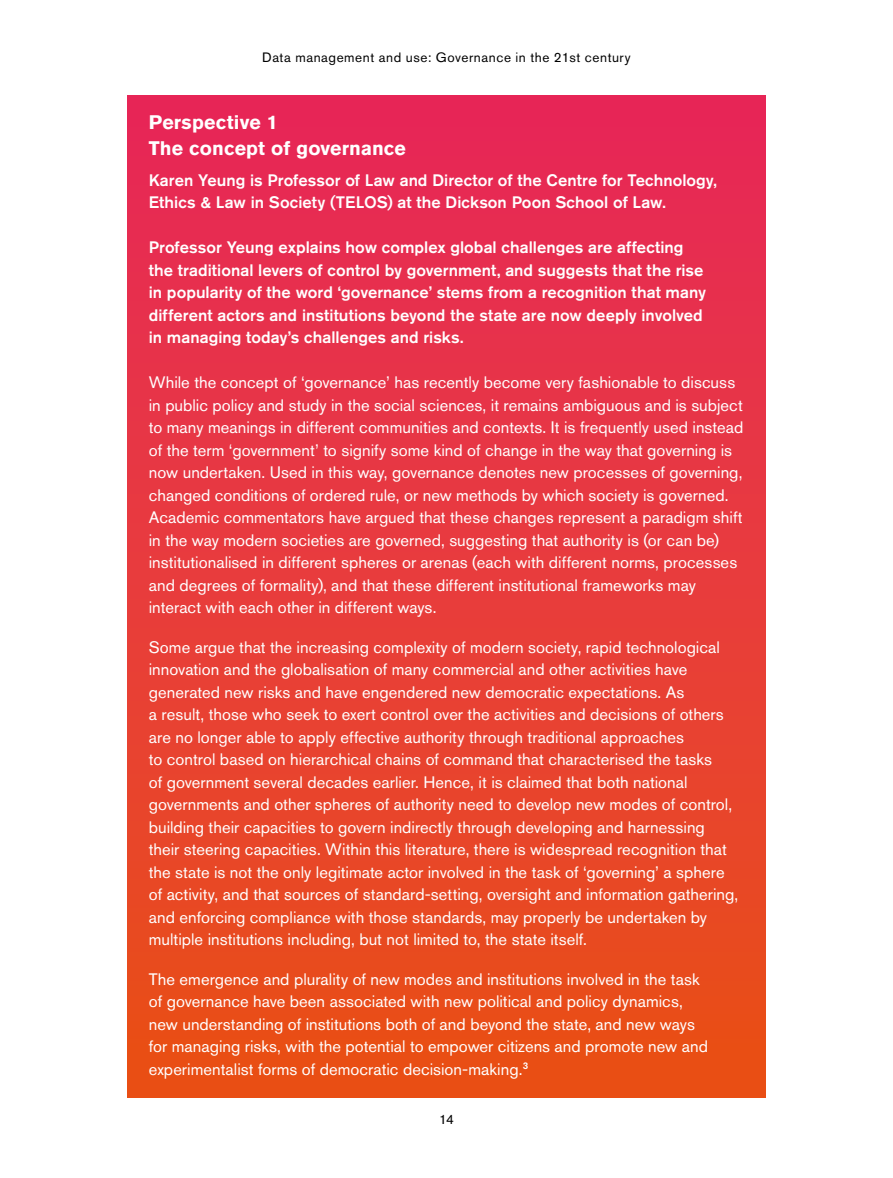
<style>
.page{position:relative;width:893px;height:1178px;background:#fff}
.page>*{position:absolute;margin:0;border:0;box-sizing:border-box;transform-origin:0 0}
.t1{font:700 19.5px/25.5px "Akzidenz Grotesk BE";letter-spacing:.005em;color:#fff}
.t2{font:16.5px/22.5px "Akzidenz Grotesk BE";letter-spacing:.005em;color:#fff}
.t3{font:500 16.5px/22.5px "Akzidenz Grotesk BE";letter-spacing:.005em;color:#fff}
.t4{font:13.5px "Akzidenz Grotesk BE";letter-spacing:.04em;color:#000}
</style>
<div class="page">
<div style="left:128px;top:96px;width:637px;height:1001px;background:linear-gradient(to bottom,#e7275c,#e95116)"></div>
<p class="t4" style="left:262px;top:49px;width:370px">Data management and use: Governance in the 21st century</p>
<p class="t1" style="left:149px;top:110px;width:259px">Perspective 1<br>The concept of governance</p>
<p class="t3" style="left:149px;top:168px;width:570px">Karen Yeung is Professor of Law and Director of the Centre for Technology,<br>Ethics &amp; Law in Society (TELOS) at the Dickson Poon School of Law.</p>
<p class="t3" style="left:149px;top:236px;width:559px">Professor Yeung explains how complex global challenges are affecting the traditional levers of control by government, and suggests that the rise in popularity of the word ‘governance’ stems from a recognition that many different actors and institutions beyond the state are now deeply involved in managing today’s challenges and risks.</p>
<p class="t2" style="left:149px;top:371px;width:596px">While the concept of ‘governance’ has recently become very fashionable to discuss in public policy and study in the social sciences, it remains ambiguous and is subject to many meanings in different communities and contexts. It is frequently used instead of the term ‘government’ to signify some kind of change in the way that governing is now undertaken. Used in this way, governance denotes new processes of governing, changed conditions of ordered rule, or new methods by which society is governed.<br>Academic commentators have argued that these changes represent a paradigm shift in the way modern societies are governed, suggesting that authority is (or can be) institutionalised in different spheres or arenas (each with different norms, processes and degrees of formality), and that these different institutional frameworks may interact with each other in different ways.</p>
<p class="t2" style="left:149px;top:635px;width:591px">Some argue that the increasing complexity of modern society, rapid technological innovation and the globalisation of many commercial and other activities have generated new risks and have engendered new democratic expectations. As<br>a result, those who seek to exert control over the activities and decisions of others are no longer able to apply effective authority through traditional approaches<br>to control based on hierarchical chains of command that characterised the tasks<br>of government several decades earlier. Hence, it is claimed that both national governments and other spheres of authority need to develop new modes of control, building their capacities to govern indirectly through developing and harnessing their steering capacities. Within this literature, there is widespread recognition that the state is not the only legitimate actor involved in the task of ‘governing’ a sphere of activity, and that sources of standard-setting, oversight and information gathering, and enforcing compliance with those standards, may properly be undertaken by multiple institutions including, but not limited to, the state itself.</p>
<p class="t2" style="left:149px;top:967px;width:561px">The emergence and plurality of new modes and institutions involved in the task of governance have been associated with new political and policy dynamics, new understanding of institutions both of and beyond the state, and new ways for managing risks, with the potential to empower citizens and promote new and experimentalist forms of democratic decision-making.<sup>3</sup></p>
<p class="t4" style="left:439px;top:1111px;width:16px">14</p>
</div>
